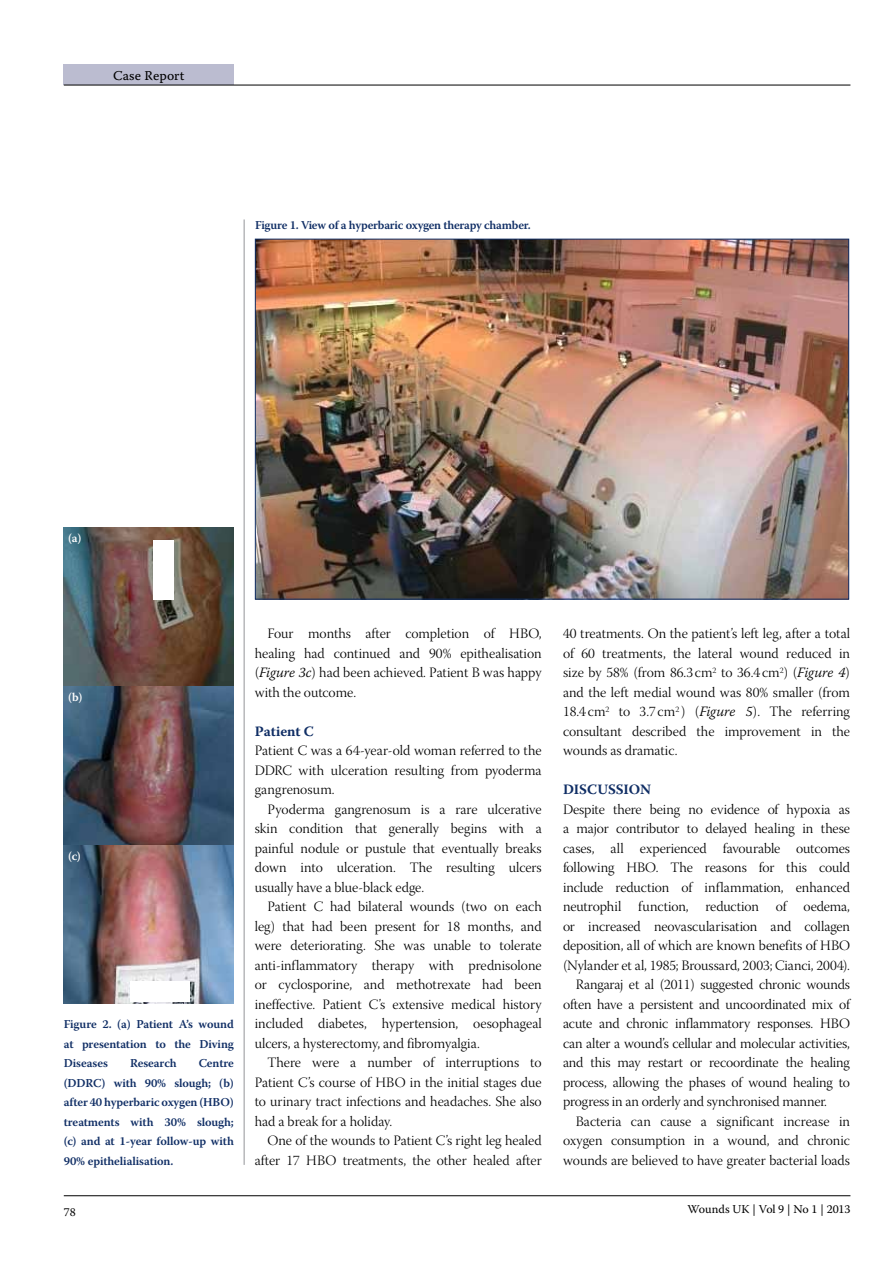
<style>
.page{position:relative;width:893px;height:1263px;background:#fff}
.page>*{position:absolute;margin:0;border:0;box-sizing:border-box;transform-origin:0 0}
.t1{font:14.25px/19.5px "Warnock Pro Light Subh";letter-spacing:-.005em;color:#000;text-align:justify}
.t2{font:700 14.25px "Warnock Pro";color:#102e65}
.t3{font:13.5px "Warnock Pro Capt";letter-spacing:.01em;color:#000}
.t4{font:600 12px/19.5px "Warnock Pro";letter-spacing:-.01em;color:#102e65;text-align:justify}
.t5{font:12px "Warnock Pro";letter-spacing:-.005em;color:#000}
.t6{font:600 12px "Warnock Pro";color:#fff}
.s1{font-family:"Warnock Pro";font-weight:300;font-style:italic}
</style>
<div class="page">
<hr style="left:64px;top:1195px;width:786px;height:1px;background:#000">
<div style="left:64px;top:64px;width:170px;height:21px;background:#bbbcd0"></div>
<hr style="left:64px;top:85px;width:786px;height:1px;background:#000">
<img style="left:257px;top:241px;width:590px;height:356px">
<img style="left:64px;top:527px;width:170px;height:477px">
<div style="left:130px;top:982px;width:60px;height:20px;background:#fff"></div>
<div style="left:153px;top:540px;width:20px;height:60px;background:#fff"></div>
<hr style="left:244px;top:219px;width:1px;height:946px;background:#939598">
<p class="t3" style="left:113px;top:67px;width:73px">Case Report</p>
<p class="t4" style="left:255px;top:215px;width:277px">Figure 1. View of a hyperbaric oxygen therapy chamber.</p>
<p class="t6" style="left:68px;top:531px;width:15px">(a)</p>
<p class="t6" style="left:68px;top:690px;width:16px">(b)</p>
<p class="t6" style="left:68px;top:849px;width:14px">(c)</p>
<p class="t4" style="left:64px;top:1014px;width:172px">Figure 2. (a) Patient A’s wound at presentation to the Diving Diseases</p>
<p class="t4" style="left:130px;top:1053px;width:48px">Research</p>
<p class="t4" style="left:64px;top:1053px;width:172px;text-indent:135px">Centre (DDRC) with 90% slough; (b) after 40 hyperbaric oxygen (HBO) treatments with 30% slough; (c) and at 1-year follow-up with 90% epithelialisation.</p>
<p class="t5" style="left:64px;top:1204px;width:14px">78</p>
<p class="t1" style="left:255px;top:626px;width:289px;text-indent:13px">Four months after completion of HBO, healing had continued and 90% epithealisation (<span class="s1">Figure 3c</span>) had been achieved. Patient B was happy with the outcome.</p>
<p class="t2" style="left:255px;top:722px;width:61px">PATIENT C</p>
<p class="t1" style="left:255px;top:742px;width:289px">Patient C was a 64-year-old woman referred to the DDRC with ulceration resulting from pyoderma gangrenosum.</p>
<p class="t1" style="left:255px;top:801px;width:289px;text-indent:13px">Pyoderma gangrenosum is a rare ulcerative skin condition that generally begins with a painful nodule or pustule that eventually breaks down into ulceration. The resulting ulcers usually have a blue-black edge.</p>
<p class="t1" style="left:255px;top:898px;width:289px;text-indent:13px">Patient C had bilateral wounds (two on each leg) that had been present for 18 months, and were deteriorating. She was unable to tolerate anti-inflammatory therapy with prednisolone or cyclosporine, and methotrexate had been ineffective. Patient C’s extensive medical history included diabetes, hypertension, oesophageal ulcers, a hysterectomy, and fibromyalgia.</p>
<p class="t1" style="left:255px;top:1054px;width:289px;text-indent:13px">There were a number of interruptions to Patient C’s course of HBO in the initial stages due to urinary tract infections and headaches. She also had a break for a holiday.</p>
<p class="t1" style="left:255px;top:1132px;width:289px;text-align:right">One of the wounds to Patient C’s right leg healed after 17 HBO treatments, the other healed after</p>
<p class="t1" style="left:563px;top:625px;width:289px">40 treatments. On the patient’s left leg, after a total of 60 treatments, the lateral wound reduced in size by 58% (from 86.3 cm<sup>2</sup> to 36.4 cm<sup>2</sup>) (<span class="s1">Figure 4</span>) and the left medial wound was 80% smaller (from 18.4 cm<sup>2</sup> to 3.7 cm<sup>2</sup> ) (<span class="s1">Figure 5</span>). The referring consultant described the improvement in the wounds as dramatic.</p>
<p class="t2" style="left:563px;top:781px;width:90px">DISCUSSION</p>
<p class="t1" style="left:563px;top:801px;width:289px">Despite there being no evidence of hypoxia as</p>
<p class="t1" style="left:563px;top:820px;width:288px">a major contributor to delayed healing in these</p>
<p class="t1" style="left:563px;top:840px;width:289px">cases, all experienced favourable outcomes</p>
<p class="t1" style="left:563px;top:859px;width:289px">following HBO. The reasons for this could</p>
<p class="t1" style="left:563px;top:879px;width:288px">include reduction of inflammation, enhanced</p>
<p class="t1" style="left:563px;top:898px;width:288px">neutrophil function, reduction of oedema,</p>
<p class="t1" style="left:563px;top:918px;width:288px">or increased neovascularisation and collagen</p>
<p class="t1" style="left:563px;top:937px;width:288px">deposition, all of which are known benefits of HBO</p>
<p class="t1" style="left:563px;top:957px;width:288px">(Nylander et al, 1985; Broussard, 2003; Cianci, 2004).</p>
<p class="t1" style="left:576px;top:976px;width:276px">Rangaraj et al (2011) suggested chronic wounds</p>
<p class="t1" style="left:563px;top:996px;width:289px">often have a persistent and uncoordinated mix of</p>
<p class="t1" style="left:563px;top:1015px;width:288px">acute and chronic inflammatory responses. HBO</p>
<p class="t1" style="left:563px;top:1035px;width:288px">can alter a wound’s cellular and molecular activities,</p>
<p class="t1" style="left:563px;top:1054px;width:289px">and this may restart or recoordinate the healing</p>
<p class="t1" style="left:563px;top:1074px;width:289px">process, allowing the phases of wound healing to</p>
<p class="t1" style="left:563px;top:1093px;width:265px">progress in an orderly and synchronised manner.</p>
<p class="t1" style="left:576px;top:1113px;width:276px">Bacteria can cause a significant increase in</p>
<p class="t1" style="left:563px;top:1132px;width:288px">oxygen consumption in a wound, and chronic</p>
<p class="t1" style="left:563px;top:1152px;width:289px">wounds are believed to have greater bacterial loads</p>
<p class="t5" style="left:687px;top:1202px;width:164px">Wounds UK | Vol 9 | No 1 | 2013</p>
</div>
